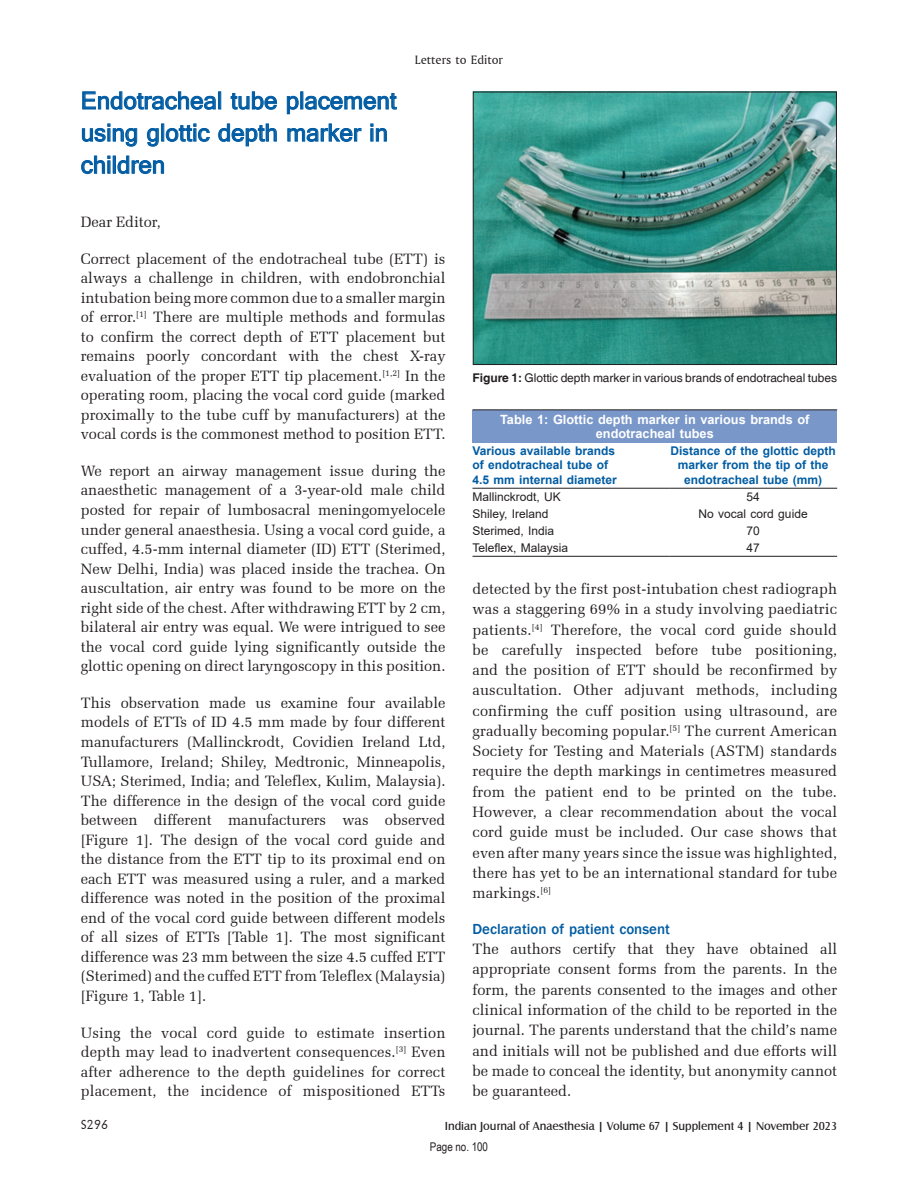
<style>
.page{position:relative;width:918px;height:1188px;background:#fff}
.page>*{position:absolute;margin:0;border:0;box-sizing:border-box;transform-origin:0 0}
.AT{font:24px/32.1px "Microsoft Sans Serif";color:#015ca3}
.TX{font:15px/19.5px "Zapf Elliptical 711 BT";color:#231f20;text-align:justify}
.t1{font:500 15px "Franklin Gothic";color:#015ca3}
.TT{font:700 12.75px/14.4px "Arial";color:#fff;text-align:center}
.t2{font:12.75px "Amerigo BT Roman A";color:#231f20}
.TCH{font:700 12px/14.4px "Arial";color:#015ca3}
.TB{font:12px "Arial";color:#231f20}
.t3{font:12px "Castle T";color:#231f20}
.FGC{font:12px "Helvetica";letter-spacing:-.005em;color:#231f20}
.TBL{font:12px "Arial";color:#231f20}
.TX-2{font:12px "Arial Narrow";color:#231f20}
.t4{font:300 12px "Flareserif 821 BT";color:#231f20}
.s1{font-weight:700}
</style>
<div class="page">
<svg style="left:82px;top:91px;width:134px;height:19px"></svg>
<div style="left:218px;top:91px;width:3px;height:18px;border:1px solid #015ca3"></div>
<svg style="left:230px;top:91px;width:47px;height:19px"></svg>
<svg style="left:287px;top:96px;width:12px;height:19px"></svg>
<div style="left:300px;top:91px;width:3px;height:18px;border:1px solid #015ca3"></div>
<svg style="left:305px;top:93px;width:92px;height:17px"></svg>
<svg style="left:82px;top:124px;width:55px;height:23px"></svg>
<svg style="left:147px;top:128px;width:12px;height:19px"></svg>
<div style="left:161px;top:124px;width:3px;height:18px;border:1px solid #015ca3"></div>
<svg style="left:166px;top:124px;width:44px;height:18px"></svg>
<svg style="left:218px;top:123px;width:59px;height:24px"></svg>
<svg style="left:287px;top:123px;width:75px;height:19px"></svg>
<svg style="left:370px;top:124px;width:17px;height:18px"></svg>
<svg style="left:81px;top:155px;width:29px;height:19px"></svg>
<div style="left:113px;top:156px;width:3px;height:18px;border:1px solid #015ca3"></div>
<svg style="left:117px;top:155px;width:47px;height:19px"></svg>
<img style="left:475px;top:94px;width:360px;height:269px">
<div style="left:473px;top:92px;width:364px;height:273px;border:1px solid #231f20"></div>
<div style="left:472px;top:410px;width:365px;height:32px;background:#7997c9"></div>
<hr style="left:472px;top:556px;width:146px;height:1px;background:#231f20">
<hr style="left:618px;top:556px;width:51px;height:1px;background:#231f20">
<hr style="left:669px;top:556px;width:168px;height:1px;background:#231f20">
<hr style="left:472px;top:488px;width:146px;height:1px;background:#231f20">
<hr style="left:618px;top:488px;width:51px;height:1px;background:#231f20">
<hr style="left:669px;top:488px;width:168px;height:1px;background:#231f20">
<hr style="left:472px;top:409px;width:146px;height:1px;background:#231f20">
<hr style="left:618px;top:409px;width:51px;height:1px;background:#231f20">
<hr style="left:669px;top:409px;width:168px;height:1px;background:#231f20">
<p class="AT" style="left:81px;top:84px;width:317px">Endotracheal tube placement using glottic depth marker in children</p>
<p class="t2" style="left:415px;top:52px;width:90px">Letters to Editor</p>
<p class="TX" style="left:81px;top:212px;width:81px">Dear Editor,</p>
<p class="TX" style="left:81px;top:249px;width:366px">Correct placement of the endotracheal tube (ETT) is always a challenge in children, with endobronchial intubation being more common due to a smaller margin of error.<sup>[1]</sup> There are multiple methods and formulas to confirm the correct depth of ETT placement but remains poorly concordant with the chest X‑ray evaluation of the proper ETT tip placement.<sup>[1,2]</sup> In the operating room, placing the vocal cord guide (marked proximally to the tube cuff by manufacturers) at the vocal cords is the commonest method to position ETT.</p>
<p class="TX" style="left:81px;top:461px;width:366px">We report an airway management issue during the anaesthetic management of a 3‑year‑old male child posted for repair of lumbosacral meningomyelocele under general anaesthesia. Using a vocal cord guide, a cuffed, 4.5‑mm internal diameter (ID) ETT (Sterimed, New Delhi, India) was placed inside the trachea. On auscultation, air entry was found to be more on the right side of the chest. After withdrawing ETT by 2 cm, bilateral air entry was equal. We were intrigued to see the vocal cord guide lying significantly outside the glottic opening on direct laryngoscopy in this position.</p>
<p class="TX" style="left:81px;top:693px;width:366px">This observation made us examine four available models of ETTs of ID 4.5 mm made by four different manufacturers (Mallinckrodt, Covidien Ireland Ltd, Tullamore, Ireland; Shiley, Medtronic, Minneapolis, USA; Sterimed, India; and Teleflex, Kulim, Malaysia).<br>The difference in the design of the vocal cord guide between different manufacturers was observed [Figure 1]. The design of the vocal cord guide and the distance from the ETT tip to its proximal end on each ETT was measured using a ruler, and a marked difference was noted in the position of the proximal end of the vocal cord guide between different models of all sizes of ETTs [Table 1]. The most significant difference was 23 mm between the size 4.5 cuffed ETT (Sterimed) and the cuffed ETT from Teleflex (Malaysia) [Figure 1, Table 1].</p>
<p class="TX" style="left:81px;top:1023px;width:366px">Using the vocal cord guide to estimate insertion depth may lead to inadvertent consequences.<sup>[3]</sup> Even after adherence to the depth guidelines for correct placement, the incidence of mispositioned ETTs</p>
<p class="FGC" style="left:472px;top:371px;width:366px"><span class="s1">Figure 1:</span> Glottic depth marker in various brands of endotracheal tubes</p>
<p class="TT" style="left:500px;top:412px;width:311px">Table 1: Glottic depth marker in various brands of endotracheal tubes</p>
<p class="TCH" style="left:472px;top:444px;width:146px">Various available brands of endotracheal tube of<br>4.5 mm internal diameter</p>
<p class="TCH" style="left:670px;top:444px;width:167px;text-align:center">Distance of the glottic depth marker from the tip of the endotracheal tube (mm)</p>
<p class="TB" style="left:472px;top:489px;width:90px">Mallinckrodt, UK</p>
<p class="TB" style="left:746px;top:489px;width:15px">54</p>
<p class="TB" style="left:472px;top:505px;width:78px">Shiley, Ireland</p>
<p class="TB" style="left:699px;top:505px;width:111px">No vocal cord guide</p>
<p class="TB" style="left:472px;top:522px;width:83px">Sterimed, India</p>
<p class="TB" style="left:746px;top:522px;width:15px">70</p>
<p class="TBL" style="left:472px;top:539px;width:97px">Teleflex, Malaysia</p>
<p class="TBL" style="left:746px;top:539px;width:15px">47</p>
<p class="TX" style="left:472px;top:579px;width:366px;line-height:20.2px">detected by the first post‑intubation chest radiograph was a staggering 69% in a study involving paediatric patients.<sup>[4]</sup> Therefore, the vocal cord guide should be carefully inspected before tube positioning, and the position of ETT should be reconfirmed by auscultation. Other adjuvant methods, including confirming the cuff position using ultrasound, are gradually becoming popular.<sup>[5]</sup> The current American Society for Testing and Materials (ASTM) standards require the depth markings in centimetres measured from the patient end to be printed on the tube.<br>However, a clear recommendation about the vocal cord guide must be included. Our case shows that even after many years since the issue was highlighted, there has yet to be an international standard for tube markings.<sup>[6]</sup></p>
<h2 class="t1" style="left:472px;top:920px;width:199px">Declaration of patient consent</h2>
<p class="TX" style="left:472px;top:939px;width:366px;line-height:20.2px">The authors certify that they have obtained all appropriate consent forms from the parents. In the form, the parents consented to the images and other clinical information of the child to be reported in the journal. The parents understand that the child’s name and initials will not be published and due efforts will be made to conceal the identity, but anonymity cannot be guaranteed.</p>
<p class="t4" style="left:81px;top:1117px;width:29px">S296</p>
<p class="t3" style="left:445px;top:1119px;width:394px">Indian Journal of Anaesthesia | Volume 67 | Supplement 4 | November 2023</p>
<p class="TX-2" style="left:430px;top:1138px;width:60px">Page no. 100</p>
</div>
